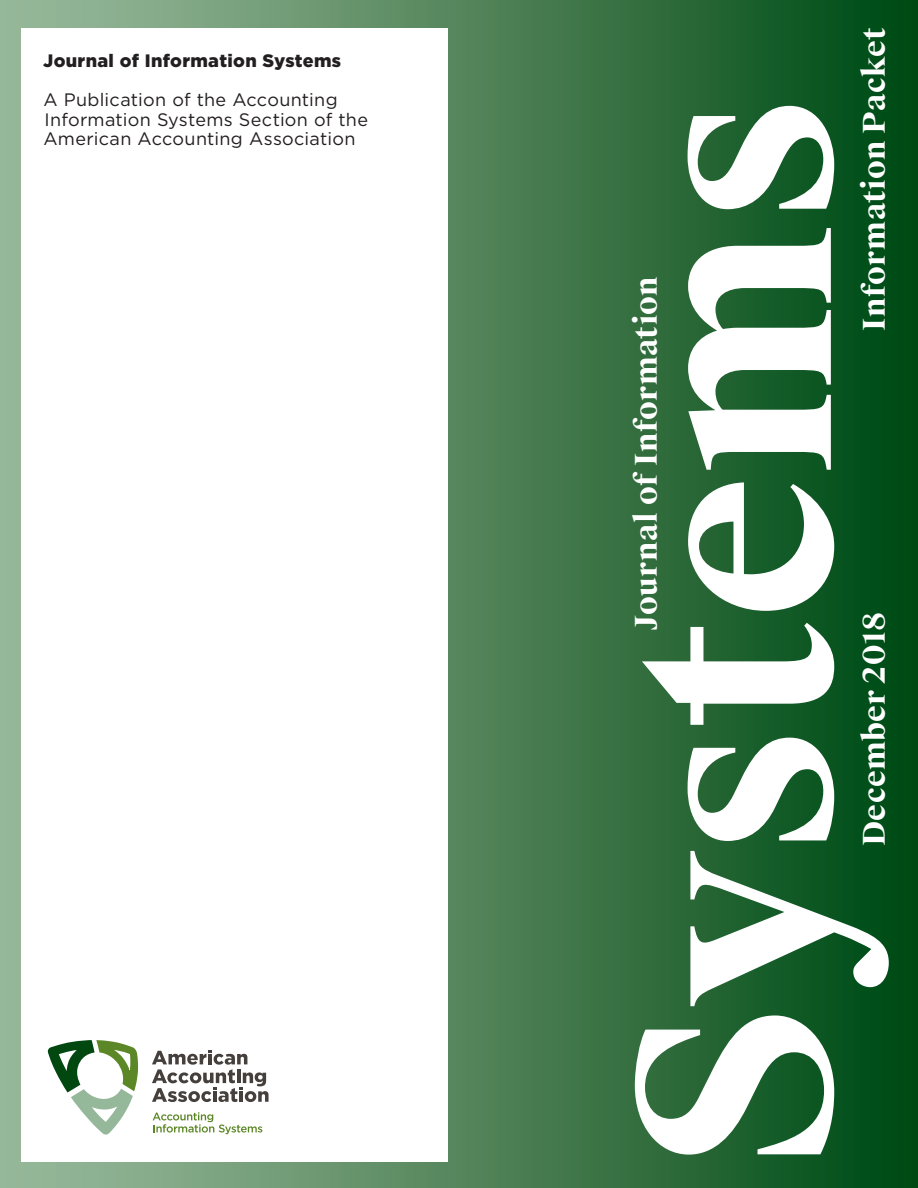
<style>
.page{position:relative;width:918px;height:1188px;background:#fff}
.page>*{position:absolute;margin:0;border:0;box-sizing:border-box;transform-origin:0 0}
.t1{font:700 30px "Suisse Works";letter-spacing:.01em;color:#fff}
.t2{font:18px/19.5px "Gotham";letter-spacing:.015em;color:#231f20}
.t3{font:900 18px "Gotham";letter-spacing:.02em;color:#231f20}
</style>
<div class="page">
<div style="left:0;top:0;width:918px;height:1188px;background:linear-gradient(to right,#a1bea1,#004b14)"></div>
<div style="left:21px;top:28px;width:426px;height:1134px;background:#fff"></div>
<svg style="left:635px;top:106px;width:254px;height:1049px"></svg>
<svg style="left:152px;top:1050px;width:117px;height:52px"></svg>
<svg style="left:48px;top:1040px;width:90px;height:95px"></svg>
<svg style="left:153px;top:1112px;width:109px;height:22px"></svg>
<p class="t3" style="left:43px;top:48px;width:300px">Journal of Information Systems</p>
<p class="t2" style="left:43px;top:90px;width:326px">A Publication of the Accounting<br>Information Systems Section of the<br>American Accounting Association</p>
<h1 class="t1" style="left:628px;top:630px;width:355px;rotate:-90deg">Journal of Information</h1>
<h1 class="t1" style="left:856px;top:331px;width:305px;rotate:-90deg">Information Packet</h1>
<h1 class="t1" style="left:856px;top:846px;width:236px;rotate:-90deg">December 2018</h1>
</div>
